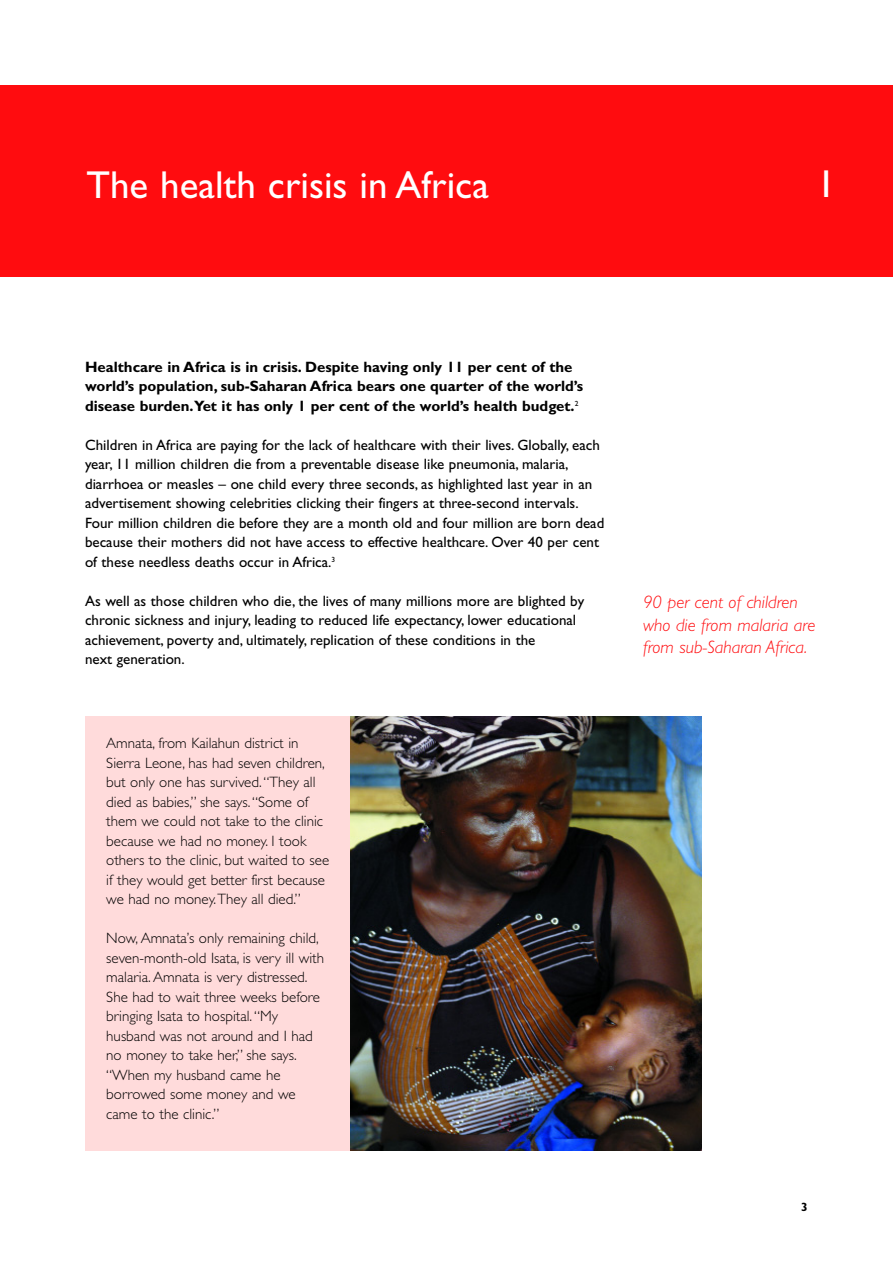
<style>
.page{position:relative;width:893px;height:1263px;background:#fff}
.page>*{position:absolute;margin:0;border:0;box-sizing:border-box;transform-origin:0 0}
.t1{font:39px "Gill Sans";color:#fff}
.t2{font:italic 300 18px/22.5px "Gill Sans";color:#ff0c0f}
.t3{font:15px/19.5px "Gill Sans";color:#000}
.t4{font:300 15px/19.5px "Gill Sans";color:#000}
.t5{font:700 15px/19.5px "Gill Sans";color:#000}
.t6{font:700 12px "Gill Sans";color:#000}
</style>
<div class="page">
<div style="left:0;top:85px;width:893px;height:191px;background:#ff0c0f"></div>
<div style="left:85px;top:716px;width:266px;height:435px;background:#ffdbdb"></div>
<img style="left:351px;top:716px;width:351px;height:435px">
<h1 class="t1" style="left:87px;top:172px;width:404px">The health crisis in Africa</h1>
<h1 class="t1" style="left:816px;top:170px;width:21px">1</h1>
<p class="t5" style="left:85px;top:359px;width:500px">Healthcare in Africa is in crisis. Despite having only 11 per cent of the world’s population, sub-Saharan Africa bears one quarter of the world’s disease burden.Yet it has only 1 per cent of the world’s health budget.<sup>2</sup></p>
<p class="t3" style="left:85px;top:437px;width:521px">Children in Africa are paying for the lack of healthcare with their lives. Globally, each year, 11 million children die from a preventable disease like pneumonia, malaria, diarrhoea or measles – one child every three seconds, as highlighted last year in an advertisement showing celebrities clicking their fingers at three-second intervals.<br>Four million children die before they are a month old and four million are born dead because their mothers did not have access to effective healthcare. Over 40 per cent of these needless deaths occur in Africa.<sup>3</sup></p>
<p class="t3" style="left:85px;top:593px;width:501px">As well as those children who die, the lives of many millions more are blighted by chronic sickness and injury, leading to reduced life expectancy, lower educational achievement, poverty and, ultimately, replication of these conditions in the<br>next generation.</p>
<p class="t4" style="left:106px;top:735px;width:224px">Amnata, from Kailahun district in Sierra Leone, has had seven children, but only one has survived.“They all died as babies,” she says.“Some of them we could not take to the clinic because we had no money. I took others to the clinic, but waited to see if they would get better first because we had no money.They all died.”</p>
<p class="t4" style="left:106px;top:930px;width:219px">Now, Amnata’s only remaining child, seven-month-old Isata, is very ill with malaria. Amnata is very distressed.<br>She had to wait three weeks before bringing Isata to hospital.“My husband was not around and I had no money to take her,” she says. “When my husband came he borrowed some money and we came to the clinic.”</p>
<p class="t2" style="left:643px;top:593px;width:174px">90 per cent of children who die from malaria are from sub-Saharan Africa.</p>
<p class="t6" style="left:801px;top:1203px;width:8px">3</p>
</div>
